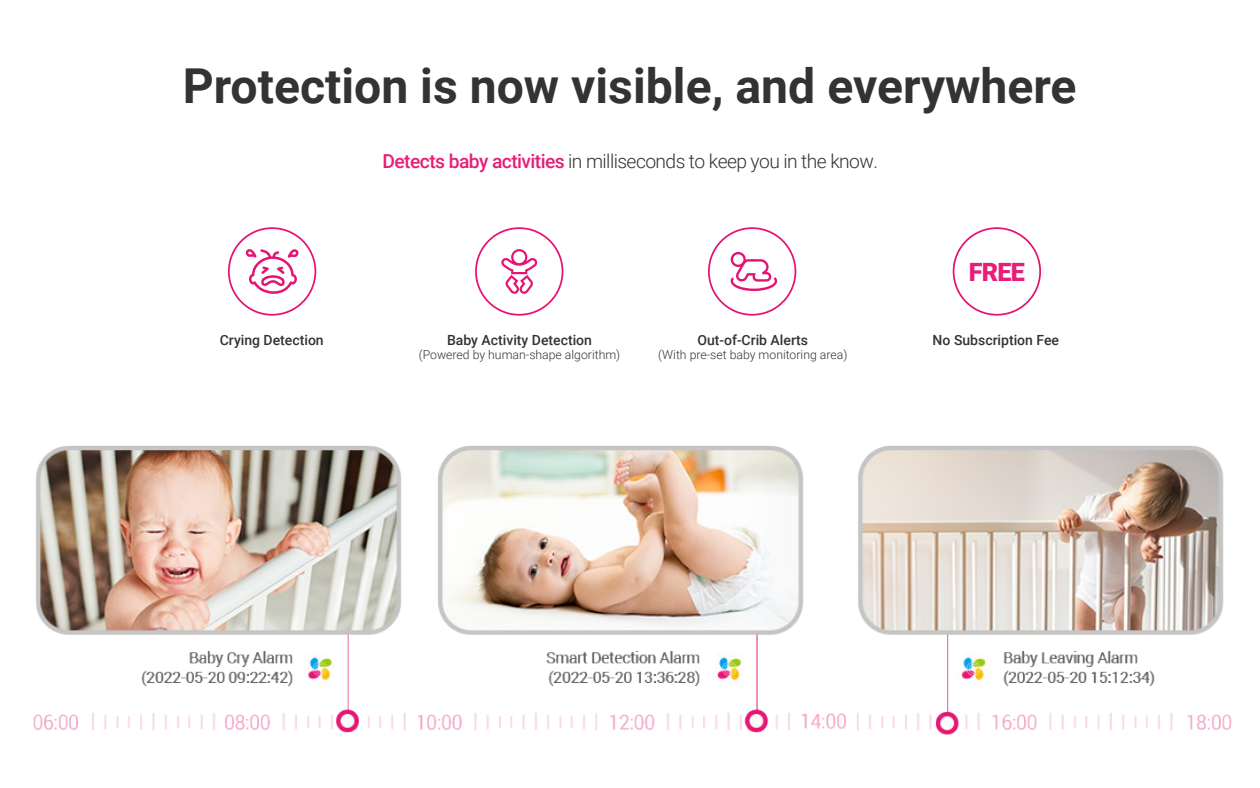
<style>
.page{position:relative;width:1260px;height:788px;background:#fff}
.page>*{position:absolute;margin:0;border:0;box-sizing:border-box;transform-origin:0 0}
.t1{font:700 48.12px "Roboto";color:#333}
.t2{font:900 25.2px "Roboto";color:#e71e78}
.t3{font:300 19.25px "Roboto";letter-spacing:-.03em;color:#333}
.t4{font:500 14px "Roboto";color:#333}
.t5{font:300 12.25px "Roboto";color:#333}
.s1{font-weight:500;color:#e71e78}
</style>
<div class="page">
<svg style="left:245px;top:249px;width:54px;height:45px"></svg>
<div style="left:228px;top:227px;width:88px;height:88px;border:2px solid #e51373;border-radius:50%"></div>
<svg style="left:731px;top:252px;width:46px;height:39px"></svg>
<div style="left:708px;top:227px;width:88px;height:88px;border:2px solid #e51373;border-radius:50%"></div>
<svg style="left:501px;top:249px;width:37px;height:45px"></svg>
<div style="left:475px;top:227px;width:88px;height:88px;border:2px solid #e51373;border-radius:50%"></div>
<div style="left:953px;top:227px;width:88px;height:88px;border:2px solid #e51373;border-radius:50%"></div>
<img style="left:33px;top:446px;width:1199px;height:289px">
<h1 class="t1" style="left:183px;top:52px;width:895px">Protection is now visible, and everywhere</h1>
<h3 class="t3" style="left:383px;top:148px;width:497px"><span class="s1">Detects baby activities</span> in milliseconds to keep you in the know.</h3>
<h2 class="t2" style="left:969px;top:254px;width:58px">FREE</h2>
<p class="t4" style="left:220px;top:330px;width:105px">Crying Detection</p>
<p class="t4" style="left:447px;top:330px;width:147px">Baby Activity Detection</p>
<p class="t5" style="left:419px;top:346px;width:203px">(Powered by human-shape algorithm)</p>
<p class="t4" style="left:697px;top:330px;width:112px">Out-of-Crib Alerts</p>
<p class="t4" style="left:933px;top:330px;width:128px">No Subscription Fee</p>
<p class="t5" style="left:658px;top:346px;width:191px">(With pre-set baby monitoring area)</p>
</div>
